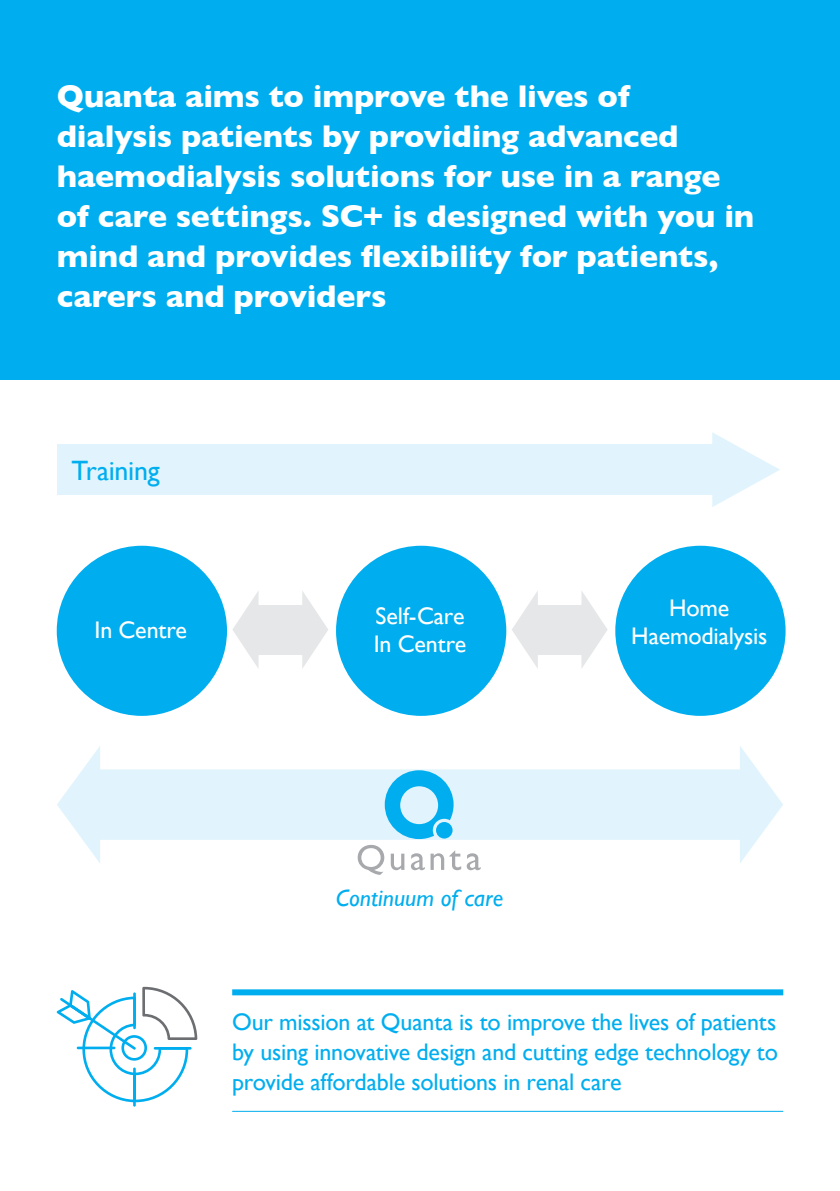
<style>
.page{position:relative;width:840px;height:1191px;background:#fff}
.page>*{position:absolute;margin:0;border:0;box-sizing:border-box;transform-origin:0 0}
.t1{font:700 32px/40px "Gill Sans";letter-spacing:-.01em;color:#fff}
.t2{font:28px "Gill Sans";letter-spacing:-.01em;color:#00aeef}
.t3{font:24px/30px "Gill Sans";letter-spacing:-.01em;color:#00aeef;text-align:justify}
.t4{font:24px/28.8px "Gill Sans";letter-spacing:-.01em;color:#fff}
.t5{font:italic 24px "Gill Sans";color:#00aeef}
</style>
<div class="page">
<div style="left:232px;top:989px;width:550px;height:6px;background:#00aeef"></div>
<hr style="left:232px;top:1111px;width:550px;height:1px;background:#00aeef">
<div style="left:0;top:0;width:839px;height:380px;background:#00aeef"></div>
<svg style="left:57px;top:986px;width:140px;height:116px"></svg>
<hr style="left:133px;top:992px;width:3px;height:37px;background:#00aeef">
<hr style="left:133px;top:1067px;width:3px;height:39px;background:#00aeef">
<hr style="left:154px;top:1047px;width:37px;height:2px;background:#00aeef">
<hr style="left:77px;top:1046px;width:38px;height:3px;background:#00aeef">
<div style="left:57px;top:444px;width:666px;height:51px;background:#e1f4fd"></div>
<svg style="left:57px;top:746px;width:725px;height:117px;fill:#e1f4fd"></svg>
<div style="left:253px;top:605px;width:54px;height:49px;background:#e6e7e8"></div>
<svg style="left:302px;top:591px;width:26px;height:77px"></svg>
<svg style="left:232px;top:592px;width:26px;height:76px"></svg>
<div style="left:532px;top:605px;width:54px;height:49px;background:#e6e7e8"></div>
<svg style="left:581px;top:591px;width:26px;height:77px"></svg>
<svg style="left:512px;top:592px;width:25px;height:75px"></svg>
<div style="left:336px;top:546px;width:170px;height:170px;background:#00aeef;border-radius:50%"></div>
<div style="left:57px;top:546px;width:170px;height:170px;background:#00aeef;border-radius:50%"></div>
<div style="left:615px;top:546px;width:170px;height:170px;background:#00aeef;border-radius:50%"></div>
<svg style="left:384px;top:770px;width:69px;height:69px"></svg>
<div style="left:436px;top:822px;width:16px;height:16px;background:#00aeef;border-radius:50%"></div>
<svg style="left:357px;top:845px;width:27px;height:30px"></svg>
<svg style="left:390px;top:853px;width:14px;height:17px"></svg>
<svg style="left:410px;top:853px;width:14px;height:17px"></svg>
<svg style="left:430px;top:850px;width:50px;height:20px"></svg>
<svg style="left:712px;top:432px;width:67px;height:75px"></svg>
<p class="t1" style="left:57px;top:75px;width:698px">Quanta aims to improve the lives of<br>dialysis patients by providing advanced haemodialysis solutions for use in a range of care settings. SC+ is designed with you in mind and provides flexibility for patients, carers and providers</p>
<p class="t2" style="left:72px;top:454px;width:90px">Training</p>
<p class="t4" style="left:94px;top:615px;width:94px">In Centre</p>
<p class="t4" style="left:373px;top:601px;width:94px">Self-Care<br>In Centre</p>
<p class="t4" style="left:631px;top:593px;width:138px;text-align:center">Home<br>Haemodialysis</p>
<p class="t5" style="left:335px;top:884px;width:169px">Continuum of care</p>
<p class="t3" style="left:232px;top:1006px;width:547px">Our mission at Quanta is to improve the lives of patients by using innovative design and cutting edge technology to provide affordable solutions in renal care</p>
</div>
